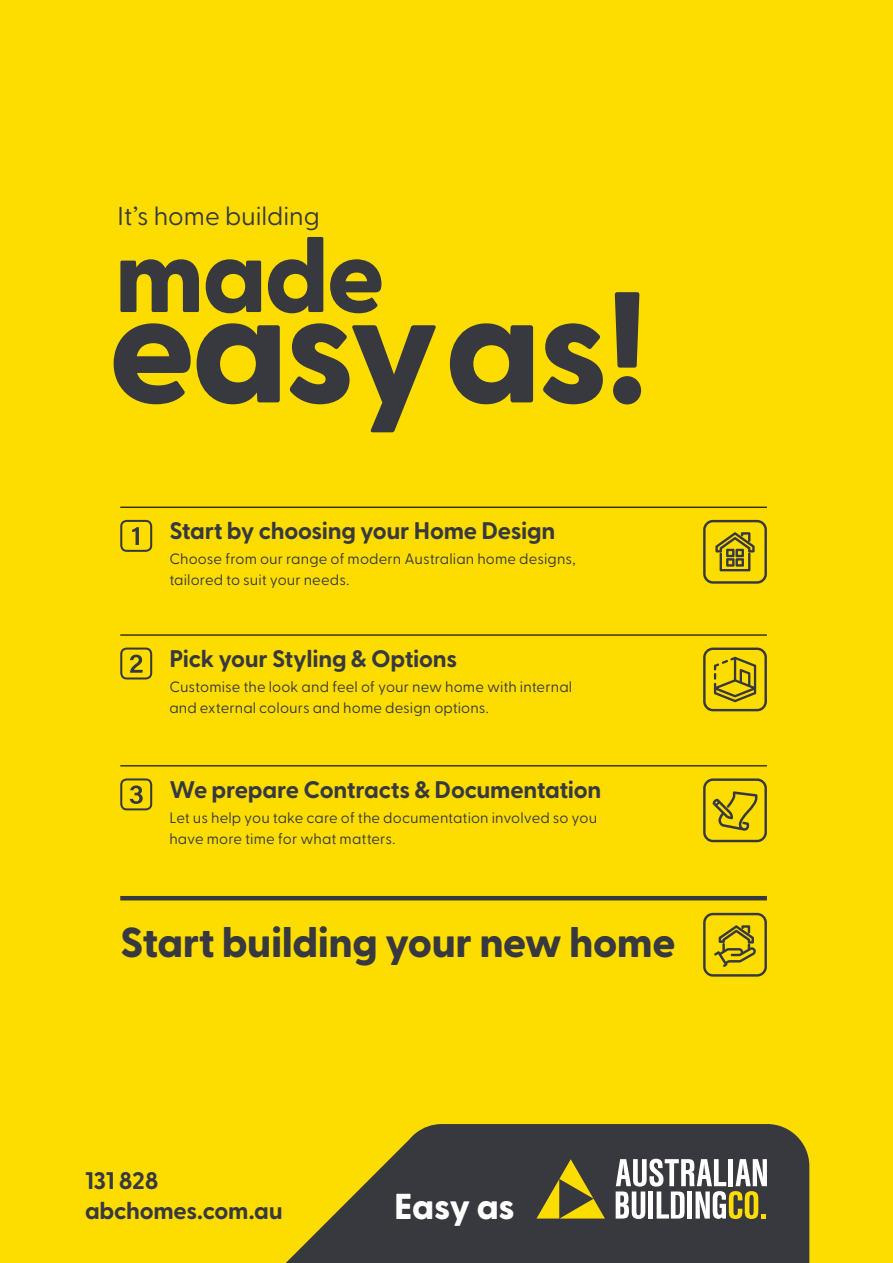
<style>
.page{position:relative;width:893px;height:1263px;background:#fddd00}
.page>*{position:absolute;margin:0;border:0;box-sizing:border-box;transform-origin:0 0}
.t1{font:800 157.5px "Greycliff CF";letter-spacing:-.025em;color:#38393f}
.t2{font:800 105px "Greycliff CF";color:#38393f}
.t3{font:800 42px "Greycliff CF";letter-spacing:-.015em;color:#38393f}
.t4{font:800 36px "Greycliff CF";letter-spacing:-.01em;color:#fff}
.t5{font:25.8px "Greycliff CF";color:#38393f}
.t6{font:700 24px/30px "Greycliff CF";letter-spacing:-.015em;color:#38393f}
.t7{font:15px/21px "Greycliff CF";letter-spacing:.005em;color:#38393f}
</style>
<div class="page">
<svg style="left:286px;top:1124px;width:523px;height:139px;fill:#38393f"></svg>
<svg style="left:616px;top:1159px;width:151px;height:60px;background:#9c9a91"></svg>
<svg style="left:536px;top:1159px;width:69px;height:59px"></svg>
<svg style="left:703px;top:520px;width:64px;height:64px"></svg>
<svg style="left:703px;top:647px;width:64px;height:64px"></svg>
<svg style="left:703px;top:778px;width:64px;height:64px"></svg>
<svg style="left:703px;top:913px;width:64px;height:63px"></svg>
<svg style="left:120px;top:647px;width:32px;height:32px"></svg>
<svg style="left:120px;top:778px;width:32px;height:32px"></svg>
<svg style="left:120px;top:520px;width:32px;height:32px"></svg>
<hr style="left:120px;top:634px;width:647px;height:2px;background:#000">
<hr style="left:120px;top:765px;width:647px;height:1px;background:#000">
<hr style="left:120px;top:507px;width:647px;height:1px;background:#000">
<hr style="left:120px;top:896px;width:647px;height:4px;background:#38393f">
<h3 class="t5" style="left:118px;top:201px;width:204px">It’s home building</h3>
<h2 class="t2" style="left:115px;top:212px;width:272px">made</h2>
<h1 class="t1" style="left:109px;top:252px;width:542px">easy as!</h1>
<h3 class="t6" style="left:169px;top:516px;width:387px">Start by choosing your Home Design</h3>
<p class="t7" style="left:169px;top:549px;width:408px">Choose from our range of modern Australian home designs, tailored to suit your needs.</p>
<h3 class="t6" style="left:169px;top:644px;width:289px">Pick your Styling &amp; Options</h3>
<p class="t7" style="left:169px;top:676px;width:404px">Customise the look and feel of your new home with internal and external colours and home design options.</p>
<h3 class="t6" style="left:169px;top:775px;width:434px">We prepare Contracts &amp; Documentation</h3>
<p class="t7" style="left:169px;top:807px;width:429px">Let us help you take care of the documentation involved so you have more time for what matters.</p>
<h3 class="t3" style="left:120px;top:917px;width:557px">Start building your new home</h3>
<h3 class="t6" style="left:85px;top:1166px;width:199px">131 828 abchomes.com.au</h3>
<h3 class="t4" style="left:394px;top:1184px;width:122px">Easy as</h3>
</div>
